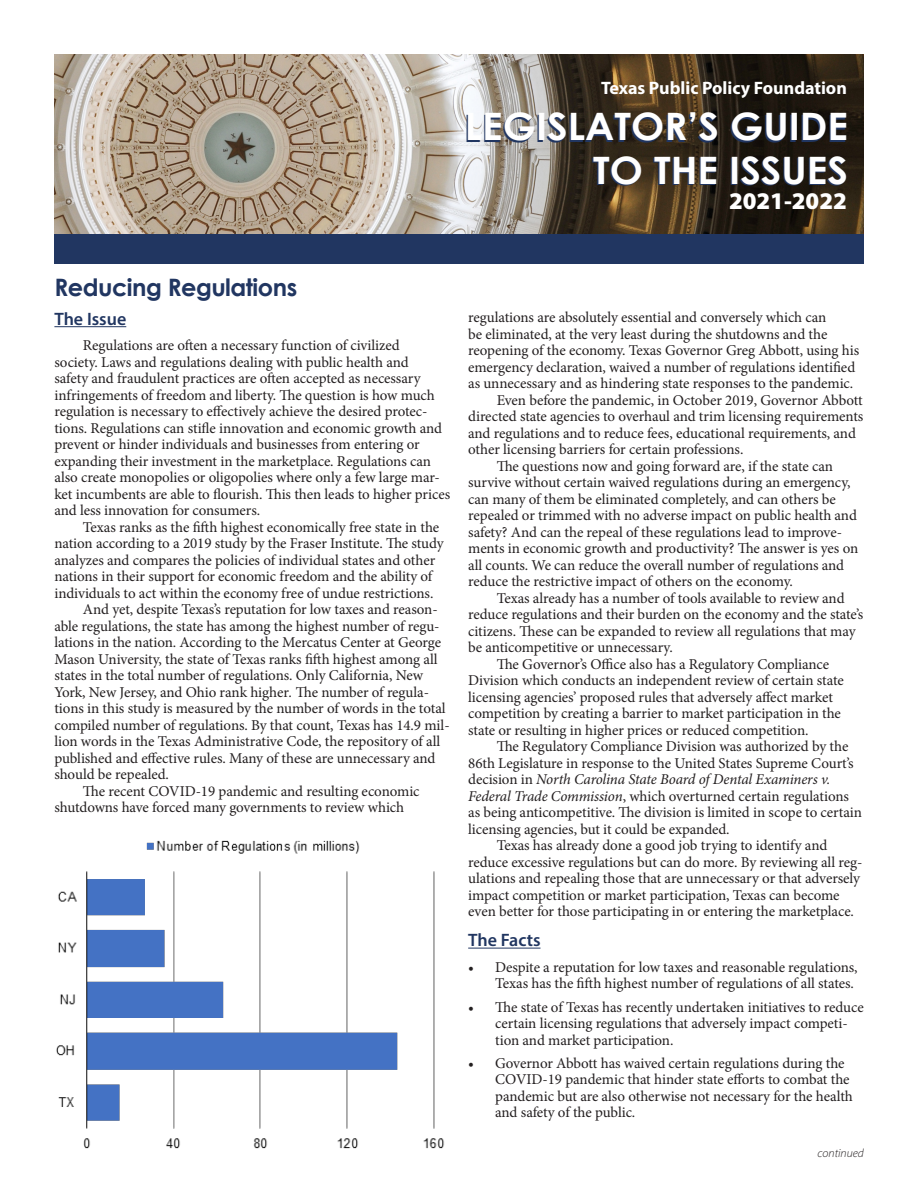
<style>
.page{position:relative;width:918px;height:1188px;background:#fff}
.page>*{position:absolute;margin:0;border:0;box-sizing:border-box;transform-origin:0 0}
.t1{font:700 37.8px/43.2px "Century Gothic";color:#fff;text-align:right;scale:1.05 1}
.t2{font:700 24px "Century Gothic";letter-spacing:-.02em;color:#213661}
.t3{font:900 24px "Myriad Pro";color:#fff}
.t4{font:700 18px "Myriad Pro";color:#fff}
.Headings{font:600 18px "Myriad Pro";color:#213661}
.body_copy{font:15px/16.5px "Minion Pro";letter-spacing:-.005em;color:#231f20}
.resource_bullets{font:italic 300 12px "Myriad Pro";color:#231f20}
.s1{font-style:italic}
</style>
<div class="page">
<img style="left:54px;top:54px;width:810px;height:180px">
<div style="left:54px;top:234px;width:810px;height:30px;background:#213661"></div>
<hr style="left:54px;top:326px;width:72px;height:1px;background:#213661">
<hr style="left:468px;top:948px;width:73px;height:1px;background:#213661">
<img style="left:56px;top:840px;width:388px;height:309px">
<p class="t4" style="left:601px;top:76px;width:247px">Texas Public Policy Foundation</p>
<h1 class="t1" style="left:465px;top:103px;width:367px">LEGISLATOR’S GUIDE<br>TO THE ISSUES</h1>
<h2 class="t3" style="left:729px;top:185px;width:119px">2021-2022</h2>
<p class="t2" style="left:54px;top:269px;width:244px">Reducing Regulations</p>
<p class="Headings" style="left:54px;top:307px;width:73px">The Issue</p>
<p class="body_copy" style="left:54px;top:337px;width:397px;text-indent:28px">Regulations are often a necessary function of civilized<br>society. Laws and regulations dealing with public health and<br>safety and fraudulent practices are often accepted as necessary infringements of freedom and liberty. The question is how much regulation is necessary to effectively achieve the desired protec&shy;tions. Regulations can stifle innovation and economic growth and prevent or hinder individuals and businesses from entering or expanding their investment in the marketplace. Regulations can also create monopolies or oligopolies where only a few large mar&shy;ket incumbents are able to flourish. This then leads to higher prices and less innovation for consumers.</p>
<p class="body_copy" style="left:54px;top:519px;width:391px;text-indent:28px">Texas ranks as the fifth highest economically free state in the nation according to a 2019 study by the Fraser Institute. The study analyzes and compares the policies of individual states and other nations in their support for economic freedom and the ability of individuals to act within the economy free of undue restrictions.</p>
<p class="body_copy" style="left:54px;top:601px;width:397px;text-indent:28px">And yet, despite Texas’s reputation for low taxes and reason&shy;able regulations, the state has among the highest number of regu&shy;lations in the nation. According to the Mercatus Center at George Mason University, the state of Texas ranks fifth highest among all states in the total number of regulations. Only California, New York, New Jersey, and Ohio rank higher<span class="s1">.</span> The number of regula&shy;tions in this study is measured by the number of words in the total compiled number of regulations. By that count, Texas has 14.9 mil&shy;lion words in the Texas Administrative Code, the repository of all published and effective rules. Many of these are unnecessary and should be repealed.</p>
<p class="body_copy" style="left:54px;top:783px;width:367px;text-indent:28px">The recent COVID-19 pandemic and resulting economic shutdowns have forced many governments to review which</p>
<p class="body_copy" style="left:468px;top:309px;width:393px">regulations are absolutely essential and conversely which can<br>be eliminated, at the very least during the shutdowns and the reopening of the economy. Texas Governor Greg Abbott, using his emergency declaration, waived a number of regulations identified as unnecessary and as hindering state responses to the pandemic.</p>
<p class="body_copy" style="left:468px;top:392px;width:397px;text-indent:28px">Even before the pandemic, in October 2019, Governor Abbott directed state agencies to overhaul and trim licensing requirements and regulations and to reduce fees, educational requirements, and other licensing barriers for certain professions.</p>
<p class="body_copy" style="left:468px;top:458px;width:392px;text-indent:28px">The questions now and going forward are, if the state can survive without certain waived regulations during an emergency, can many of them be eliminated completely, and can others be repealed or trimmed with no adverse impact on public health and safety? And can the repeal of these regulations lead to improve&shy;ments in economic growth and productivity? The answer is yes on all counts. We can reduce the overall number of regulations and reduce the restrictive impact of others on the economy.</p>
<p class="body_copy" style="left:468px;top:590px;width:397px;text-indent:28px">Texas already has a number of tools available to review and reduce regulations and their burden on the economy and the state’s citizens. These can be expanded to review all regulations that may be anticompetitive or unnecessary.</p>
<p class="body_copy" style="left:468px;top:656px;width:377px;text-indent:28px">The Governor’s Office also has a Regulatory Compliance Division which conducts an independent review of certain state licensing agencies’ proposed rules that adversely affect market competition by creating a barrier to market participation in the state or resulting in higher prices or reduced competition.</p>
<p class="body_copy" style="left:468px;top:738px;width:395px;text-indent:28px">The Regulatory Compliance Division was authorized by the 86th Legislature in response to the United States Supreme Court’s decision in <span class="s1">North Carolina State Board of Dental Examiners v.<br>Federal Trade Commission</span>, which overturned certain regulations as being anticompetitive. The division is limited in scope to certain licensing agencies, but it could be expanded.</p>
<p class="body_copy" style="left:468px;top:837px;width:396px;text-indent:28px">Texas has already done a good job trying to identify and reduce excessive regulations but can do more. By reviewing all reg&shy;ulations and repealing those that are unnecessary or that adversely impact competition or market participation, Texas can become even better for those participating in or entering the marketplace.</p>
<p class="Headings" style="left:468px;top:929px;width:74px">The Facts</p>
<p class="body_copy" style="left:468px;top:959px;width:391px;text-align:right">• Despite a reputation for low taxes and reasonable regulations,<br>Texas has the fifth highest number of regulations of all states.</p>
<p class="body_copy" style="left:495px;top:999px;width:370px;text-indent:-27px">• The state of Texas has recently undertaken initiatives to reduce certain licensing regulations that adversely impact competi&shy;tion and market participation.</p>
<p class="body_copy" style="left:495px;top:1055px;width:359px;text-indent:-27px">• Governor Abbott has waived certain regulations during the COVID-19 pandemic that hinder state efforts to combat the pandemic but are also otherwise not necessary for the health and safety of the public.</p>
<p class="resource_bullets" style="left:818px;top:1146px;width:48px">continued</p>
</div>
